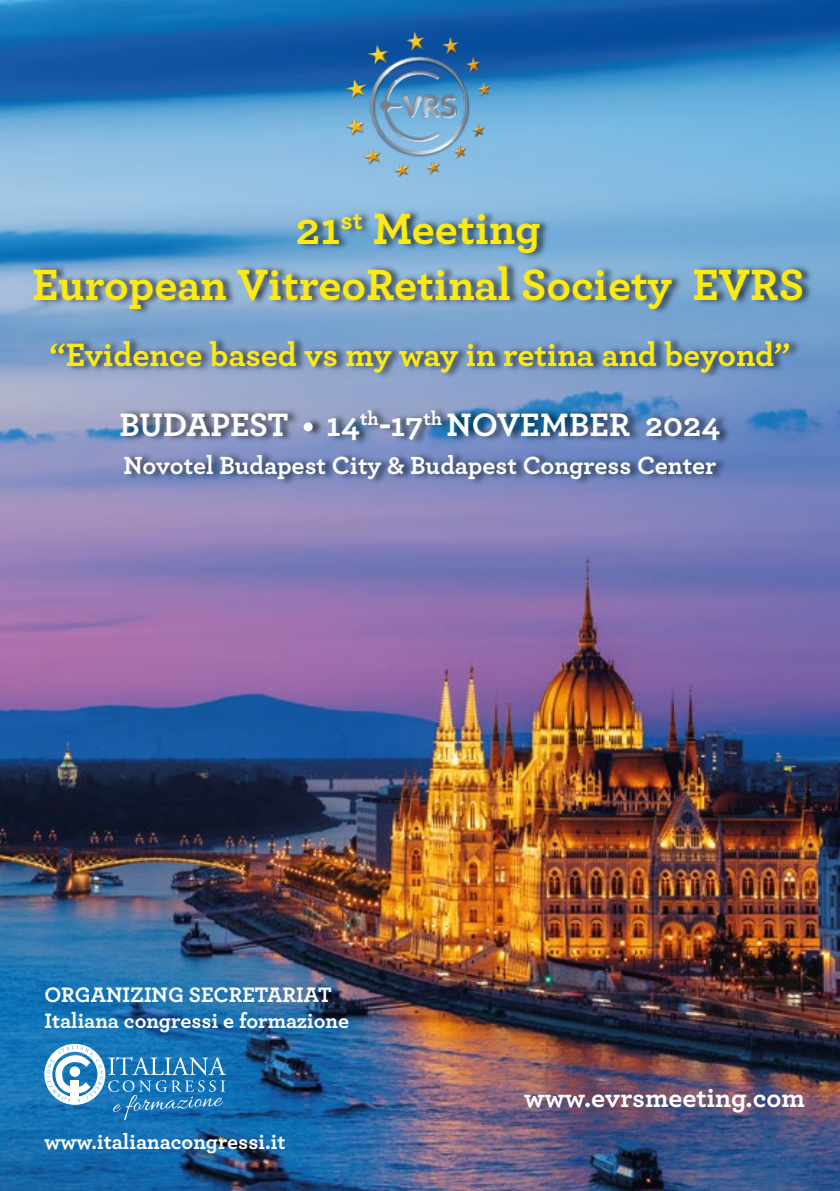
<style>
.page{position:relative;width:840px;height:1191px;background:#fff}
.page>*{position:absolute;margin:0;border:0;box-sizing:border-box;transform-origin:0 0}
.t1{font:700 46px/55.2px "Archer";color:#fcea10;text-align:center}
.t2{font:700 34px "Archer";letter-spacing:-.005em;color:#fcea10}
.t3{font:700 34px "Archer";color:#fff}
.t4{font:700 28px "Archer";color:#fff}
.t5{font:700 26px "Archer";color:#fff}
.t6{font:700 22px/26.4px "Archer";color:#fff}
</style>
<div class="page">
<img style="left:0;top:0;width:839px;height:1191px">
<img style="left:0;top:182px;width:839px;height:206px">
<img style="left:344px;top:32px;width:147px;height:144px">
<img style="left:0;top:388px;width:839px;height:120px">
<img style="left:300px;top:413px;width:27px;height:27px">
<div style="left:303px;top:422px;width:9px;height:9px;background:#fff;border-radius:50%"></div>
<svg style="left:44px;top:1043px;width:182px;height:77px"></svg>
<h1 class="t1" style="left:32px;top:198px;width:773px">21<sup>st</sup> Meeting<br>European VitreoRetinal Society EVRS</h1>
<h2 class="t2" style="left:49px;top:328px;width:742px">“Evidence based vs my way in retina and beyond”</h2>
<h2 class="t3" style="left:119px;top:398px;width:602px">BUDAPEST 14<sup>th</sup>-17<sup>th</sup> NOVEMBER 2024</h2>
<p class="t5" style="left:123px;top:445px;width:594px">Novotel Budapest City &amp; Budapest Congress Center</p>
<p class="t6" style="left:44px;top:980px;width:306px">ORGANIZING SECRETARIAT<br>Italiana congressi e formazione</p>
<p class="t6" style="left:44px;top:1127px;width:243px">www.italianacongressi.it</p>
<p class="t4" style="left:524px;top:1075px;width:282px">www.evrsmeeting.com</p>
</div>
